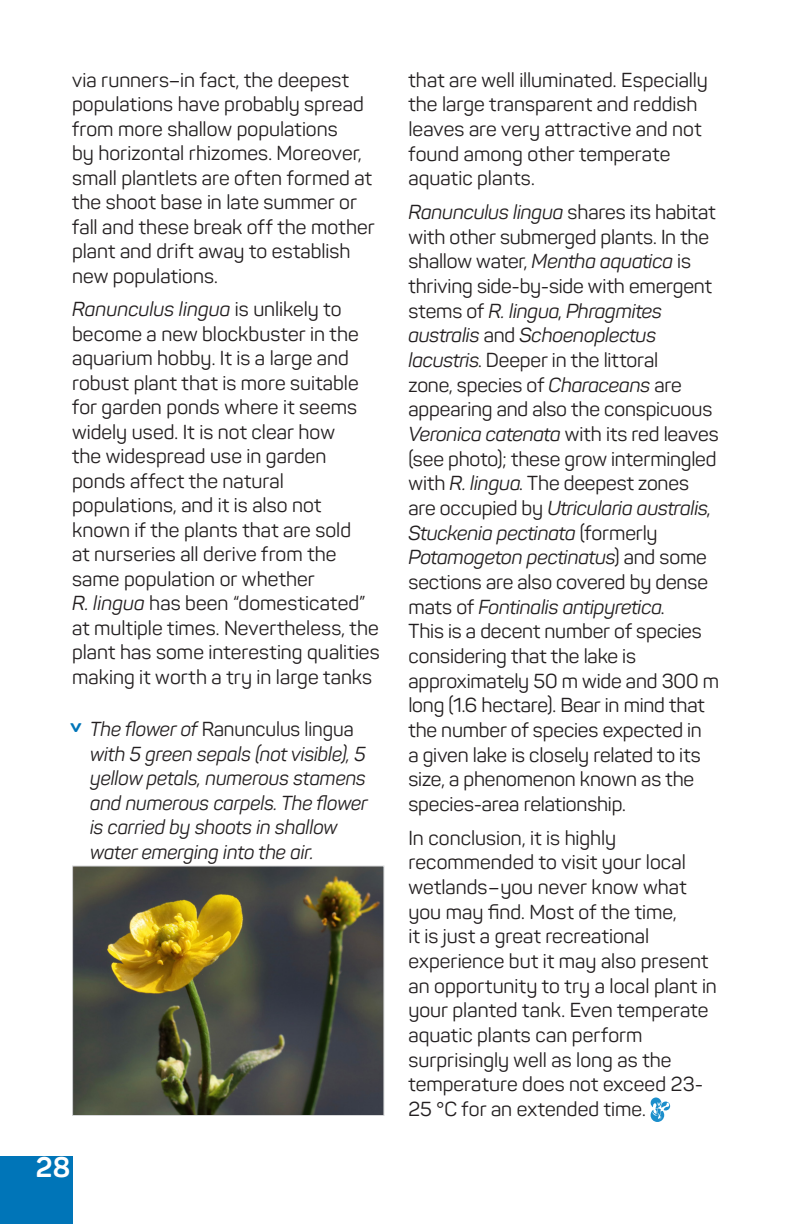
<style>
.page{position:relative;width:795px;height:1224px;background:#fff}
.page>*{position:absolute;margin:0;border:0;box-sizing:border-box;transform-origin:0 0}
.t1{font:700 28px "Panton";color:#fff}
.t2{font:700 22px "Panton";color:#0075b8}
.t3{font:20px/24.6px "Panton";color:#231f20}
.Photo_Caption{font:italic 20px/24.4px "Panton";letter-spacing:-.005em;color:#231f20}
.s1{font-style:italic}
.s2{font-style:normal}
</style>
<div class="page">
<div style="left:0;top:1156px;width:72px;height:68px;background:#0075b8"></div>
<svg style="left:650px;top:1098px;width:19px;height:24px"></svg>
<img style="left:74px;top:868px;width:308px;height:246px">
<div style="left:72px;top:866px;width:312px;height:250px;border:1px solid #d6d7d9"></div>
<p class="t3" style="left:72px;top:67px;width:304px">via runners–in fact, the deepest populations have probably spread from more shallow populations<br>by horizontal rhizomes. Moreover, small plantlets are often formed at the shoot base in late summer or fall and these break off the mother plant and drift away to establish new populations.</p>
<p class="t3" style="left:72px;top:297px;width:309px"><span class="s1">Ranunculus lingua</span> is unlikely to become a new blockbuster in the aquarium hobby. It is a large and robust plant that is more suitable for garden ponds where it seems widely used. It is not clear how<br>the widespread use in garden ponds affect the natural populations, and it is also not known if the plants that are sold<br>at nurseries all derive from the same population or whether<br><span class="s1">R. lingua</span> has been “domesticated” at multiple times. Nevertheless, the plant has some interesting qualities making it worth a try in large tanks</p>
<p class="t2" style="left:90px;top:722px;width:12px;rotate:90deg">&gt;</p>
<p class="Photo_Caption" style="left:90px;top:717px;width:279px">The flower of <span class="s2">Ranunculus lingua </span>with 5 green sepals (not visible), 5 yellow petals, numerous stamens and numerous carpels. The flower is carried by shoots in shallow water emerging into the air.</p>
<h1 class="t1" style="left:36px;top:1150px;width:36px">28</h1>
<p class="t3" style="left:408px;top:67px;width:301px">that are well illuminated. Especially the large transparent and reddish leaves are very attractive and not found among other temperate aquatic plants.</p>
<p class="t3" style="left:408px;top:200px;width:312px"><span class="s1">Ranunculus lingua</span> shares its habitat with other submerged plants. In the shallow water, <span class="s1">Mentha aquatica</span> is thriving side-by-side with emergent stems of <span class="s1">R. lingua</span>, <span class="s1">Phragmites australis</span> and <span class="s1">Schoenoplectus lacustris</span>. Deeper in the littoral<br>zone, species of <span class="s1">Characeans</span> are appearing and also the conspicuous <span class="s1">Veronica catenata</span> with its red leaves (see photo); these grow intermingled with <span class="s1">R. lingua</span>. The deepest zones are occupied by <span class="s1">Utricularia australis</span>, <span class="s1">Stuckenia pectinata</span> (formerly <span class="s1">Potamogeton pectinatus</span>) and some sections are also covered by dense mats of <span class="s1">Fontinalis antipyretica</span>.<br>This is a decent number of species considering that the lake is approximately 50 m wide and 300 m long (1.6 hectare). Bear in mind that the number of species expected in<br>a given lake is closely related to its size, a phenomenon known as the species-area relationship.</p>
<p class="t3" style="left:408px;top:825px;width:310px">In conclusion, it is highly recommended to visit your local wetlands–you never know what you may find. Most of the time,<br>it is just a great recreational experience but it may also present an opportunity to try a local plant in your planted tank. Even temperate aquatic plants can perform surprisingly well as long as the temperature does not exceed 23-<br>25 °C for an extended time.</p>
</div>
